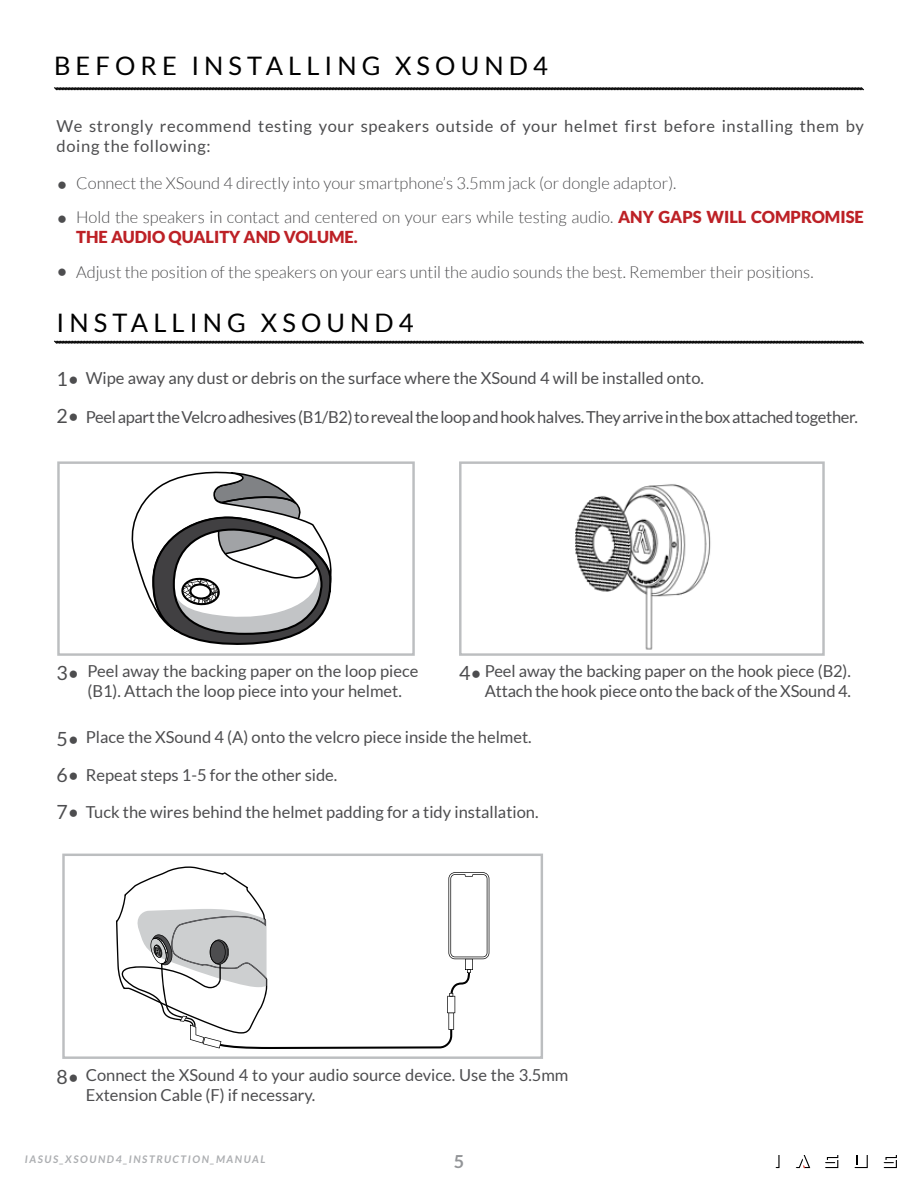
<style>
.page{position:relative;width:918px;height:1188px;background:#fff}
.page>*{position:absolute;margin:0;border:0;box-sizing:border-box;transform-origin:0 0}
.t1{font:25.5px "Lato";letter-spacing:.2em;color:#000}
.t2{font:19.5px/36.5px "Lato";color:#4d4d4f;text-align:justify}
.t3{font:700 18px "Lato";color:#939598}
.t4{font:16.5px/19.8px "Lato";color:#4d4d4f}
.t5{font:300 16.5px/34.5px "Lato";color:#4d4d4f}
.t6{font:16.5px/19.8px "Lato";letter-spacing:.04em;color:#4d4d4f}
.t7{font:16.5px "Lato";letter-spacing:-.02em;color:#4d4d4f}
.t8{font:900 16.5px "Lato";color:#bd2126}
.t9{font:italic 700 10.5px "Lato";letter-spacing:.15em;color:#acaeb1}
.s1{font-weight:900;color:#bd2126}
</style>
<div class="page">
<svg style="left:825px;top:1155px;width:13px;height:13px"></svg>
<svg style="left:883px;top:1155px;width:14px;height:13px"></svg>
<svg style="left:775px;top:1155px;width:5px;height:13px"></svg>
<svg style="left:854px;top:1155px;width:14px;height:13px"></svg>
<svg style="left:796px;top:1155px;width:14px;height:13px"></svg>
<svg style="left:54px;top:340px;width:810px;height:4px"></svg>
<svg style="left:131px;top:471px;width:201px;height:174px"></svg>
<div style="left:459px;top:461px;width:366px;height:195px;border:2px solid #bcbec0"></div>
<div style="left:57px;top:461px;width:358px;height:195px;border:2px solid #bcbec0"></div>
<div style="left:62px;top:854px;width:481px;height:205px;border:2px solid #bcbec0"></div>
<img style="left:575px;top:484px;width:136px;height:166px">
<svg style="left:116px;top:866px;width:373px;height:183px"></svg>
<svg style="left:54px;top:87px;width:810px;height:4px"></svg>
<h1 class="t1" style="left:54px;top:51px;width:495px">BEFORE INSTALLING XSOUND4</h1>
<p class="t6" style="left:57px;top:116px;width:809px">We strongly recommend testing your speakers outside of your helmet first before installing them by doing the following:</p>
<p class="t5" style="left:76px;top:166px;width:789px">Connect the XSound 4 directly into your smartphone’s 3.5mm jack (or dongle adaptor).<br>Hold the speakers in contact and centered on your ears while testing audio. <span class="s1">ANY GAPS WILL COMPROMISE</span></p>
<p class="t8" style="left:76px;top:227px;width:283px">THE AUDIO QUALITY AND VOLUME.</p>
<p class="t5" style="left:76px;top:255px;width:739px">Adjust the position of the speakers on your ears until the audio sounds the best. Remember their positions.</p>
<p class="t2" style="left:57px;top:166px;width:13px">•</p>
<p class="t2" style="left:57px;top:200px;width:13px">•</p>
<p class="t2" style="left:57px;top:253px;width:13px">•</p>
<h1 class="t1" style="left:57px;top:309px;width:359px">INSTALLING XSOUND4</h1>
<p class="t2" style="left:57px;top:361px;width:24px">1•</p>
<p class="t2" style="left:57px;top:398px;width:24px">2•</p>
<p class="t4" style="left:86px;top:368px;width:620px">Wipe away any dust or debris on the surface where the XSound 4 will be installed onto.</p>
<p class="t7" style="left:86px;top:408px;width:774px">Peel apart the Velcro adhesives (B1/B2) to reveal the loop and hook halves. They arrive in the box attached together.</p>
<p class="t4" style="left:87px;top:661px;width:332px">Peel away the backing paper on the loop piece (B1). Attach the loop piece into your helmet.</p>
<p class="t4" style="left:485px;top:661px;width:368px">Peel away the backing paper on the hook piece (B2).<br>Attach the hook piece onto the back of the XSound 4.</p>
<p class="t2" style="left:57px;top:654px;width:24px">3•</p>
<p class="t2" style="left:459px;top:654px;width:24px">4•</p>
<p class="t2" style="left:57px;top:720px;width:24px">5• 6• 7•</p>
<p class="t4" style="left:86px;top:727px;width:447px">Place the XSound 4 (A) onto the velcro piece inside the helmet.</p>
<p class="t4" style="left:86px;top:765px;width:253px">Repeat steps 1-5 for the other side.</p>
<p class="t4" style="left:86px;top:802px;width:454px">Tuck the wires behind the helmet padding for a tidy installation.</p>
<p class="t2" style="left:57px;top:1058px;width:24px">8•</p>
<p class="t4" style="left:86px;top:1065px;width:484px">Connect the XSound 4 to your audio source device. Use the 3.5mm<br>Extension Cable (F) if necessary.</p>
<p class="t9" style="left:25px;top:1154px;width:242px">IASUS_XSOUND4_INSTRUCTION_MANUAL</p>
<p class="t3" style="left:454px;top:1151px;width:12px">5</p>
</div>
